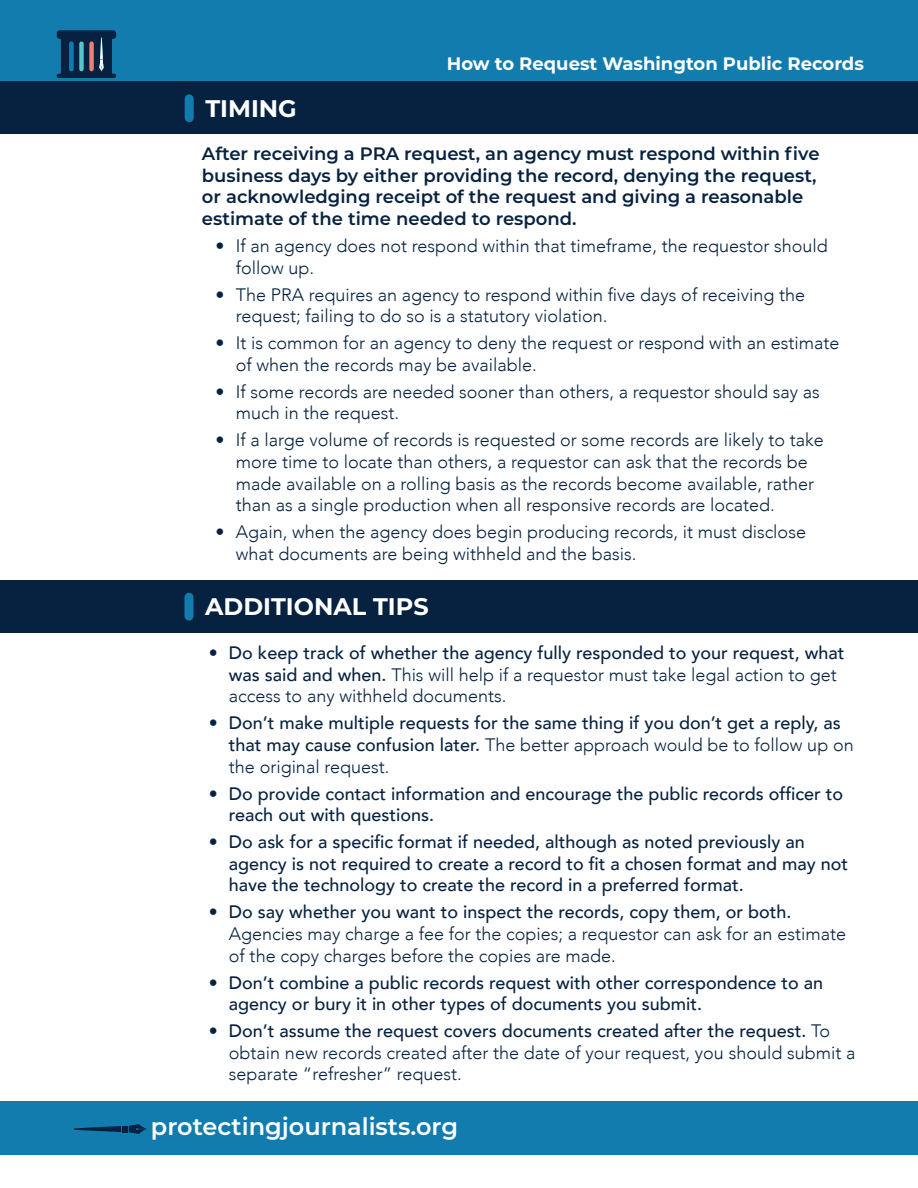
<style>
.page{position:relative;width:918px;height:1188px;background:#fff}
.page>*{position:absolute;margin:0;border:0;box-sizing:border-box;transform-origin:0 0}
.t1{font:600 24px "Montserrat";color:#fff}
.t2{font:700 24px "Montserrat";color:#fff}
.t3{font:300 18px/21.6px "Avenir";color:#072240}
.t4{font:500 18px/21.6px "Avenir";color:#072240}
.t5{font:600 18px/21.6px "Montserrat";color:#072240}
.t6{font:700 18px "Montserrat";color:#fff}
.s1{font-weight:300}
.s2{font-weight:500}
</style>
<div class="page">
<div style="left:0;top:0;width:918px;height:82px;background:#137cae"></div>
<svg style="left:57px;top:30px;width:59px;height:48px;background:#103455"></svg>
<div style="left:79px;top:42px;width:5px;height:29px;background:#59c5c9;border-radius:2px"></div>
<div style="left:89px;top:42px;width:5px;height:29px;background:#f37d6e;border-radius:2px"></div>
<hr style="left:69px;top:42px;width:4px;height:29px;background:#107cae;border-radius:2px">
<div style="left:0;top:82px;width:918px;height:52px;background:#072240"></div>
<div style="left:185px;top:99px;width:9px;height:19px;background:#137cae"></div>
<div style="left:0;top:580px;width:918px;height:52px;background:#072240"></div>
<div style="left:184px;top:597px;width:10px;height:19px;background:#137cae"></div>
<div style="left:0;top:1101px;width:918px;height:54px;background:#137cae"></div>
<svg style="left:74px;top:1124px;width:73px;height:10px"></svg>
<p class="t2" style="left:205px;top:91px;width:93px">TIMING</p>
<p class="t6" style="left:447px;top:51px;width:419px">How to Request Washington Public Records</p>
<p class="t5" style="left:202px;top:142px;width:619px">After receiving a PRA request, an agency must respond within five business days by either providing the record, denying the request, or acknowledging receipt of the request and giving a reasonable estimate of the time needed to respond.</p>
<p class="t3" style="left:236px;top:235px;width:594px;text-indent:-20px">• If an agency does not respond within that timeframe, the requestor should follow up.</p>
<p class="t3" style="left:236px;top:284px;width:571px;text-indent:-20px">• The PRA requires an agency to respond within five days of receiving the request; failing to do so is a statutory violation.</p>
<p class="t3" style="left:236px;top:332px;width:605px;text-indent:-20px">• It is common for an agency to deny the request or respond with an estimate of when the records may be available.</p>
<p class="t3" style="left:236px;top:381px;width:586px;text-indent:-20px">• If some records are needed sooner than others, a requestor should say as much in the request.</p>
<p class="t3" style="left:236px;top:429px;width:590px;text-indent:-20px">• If a large volume of records is requested or some records are likely to take more time to locate than others, a requestor can ask that the records be made available on a rolling basis as the records become available, rather than as a single production when all responsive records are located.</p>
<p class="t3" style="left:236px;top:521px;width:572px;text-indent:-20px">• Again, when the agency does begin producing records, it must disclose what documents are being withheld and the basis.</p>
<p class="t2" style="left:205px;top:589px;width:225px">ADDITIONAL TIPS</p>
<p class="t4" style="left:229px;top:641px;width:617px;text-indent:-20px">• Do keep track of whether the agency fully responded to your request, what was said and when. <span class="s1">This will help if a requestor must take legal action to get access to any withheld documents.</span></p>
<p class="t4" style="left:229px;top:711px;width:626px;text-indent:-20px">• Don’t make multiple requests for the same thing if you don’t get a reply, as that may cause confusion later. <span class="s1">The better approach would be to follow up on the original request.</span></p>
<p class="t4" style="left:229px;top:782px;width:616px;text-indent:-20px">• Do provide contact information and encourage the public records officer to reach out with questions.</p>
<p class="t4" style="left:229px;top:830px;width:621px;text-indent:-20px">• Do ask for a specific format if needed, although as noted previously an agency is not required to create a record to fit a chosen format and may not have the technology to create the record in a preferred format.</p>
<p class="t3" style="left:229px;top:901px;width:619px;text-indent:-20px"><span class="s2">• Do say whether you want to inspect the records, copy them, or both.<br></span>Agencies may charge a fee for the copies; a requestor can ask for an estimate of the copy charges before the copies are made.</p>
<p class="t4" style="left:229px;top:971px;width:596px;text-indent:-20px">• Don’t combine a public records request with other correspondence to an agency or bury it in other types of documents you submit.</p>
<p class="t3" style="left:229px;top:1020px;width:628px;text-indent:-20px"><span class="s2">• Don’t assume the request covers documents created after the request.</span> To obtain new records created after the date of your request, you should submit a separate “refresher” request.</p>
<p class="t1" style="left:151px;top:1110px;width:309px">protectingjournalists.org</p>
</div>
